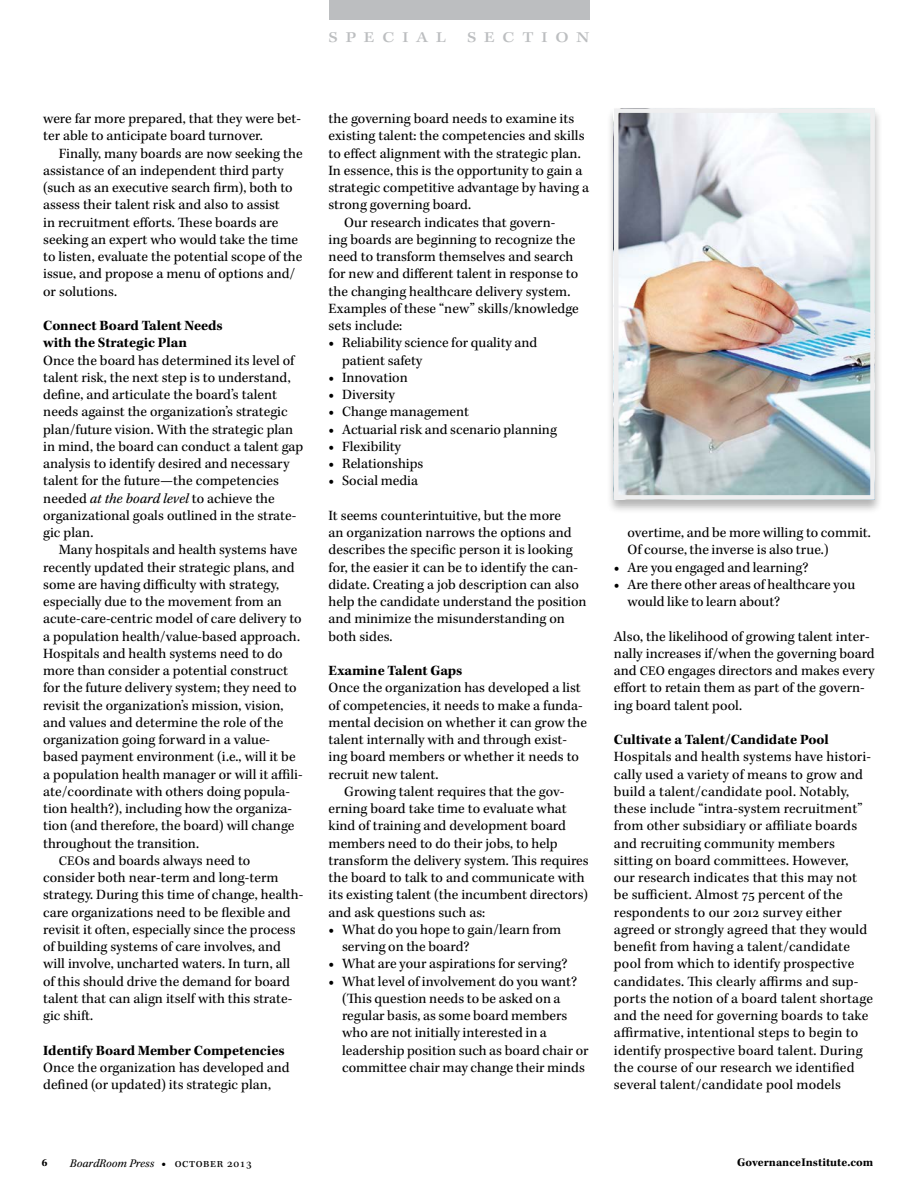
<style>
.page{position:relative;width:918px;height:1188px;background:#fff}
.page>*{position:absolute;margin:0;border:0;box-sizing:border-box;transform-origin:0 0}
.t1{font:15px "Kepler Std Medium Ext Capt";letter-spacing:.515em;color:#bcbec0}
.body-no-indent{font:14.55px/17.2px "Kepler Std";letter-spacing:.005em;color:#000}
.body{font:14.55px/17.2px "Kepler Std";color:#000}
.body-after-bulleted{font:14.55px/17.2px "Kepler Std";color:#000}
.t2{font:700 14.55px/17.2px "Kepler Std";letter-spacing:-.005em;color:#000}
.t3{font:italic 12px "Kepler Std";color:#000}
.t4{font:700 12px "Kepler Std";color:#000}
.t5{font:700 10.95px "Kepler Std";color:#000}
.s1{font-style:italic}
.s2{font-size:13.5px}
.s3{font-family:"Minion Pro";font-weight:700}
.s4{font-weight:900;font-style:normal}
.s5{font-style:normal}
</style>
<div class="page">
<div style="left:329px;top:0;width:260px;height:19px;background:#bcbec0"></div>
<div style="left:606px;top:106px;width:277px;height:408px;background:#000;opacity:.3"></div>
<img style="left:619px;top:113px;width:251px;height:382px">
<div style="left:614px;top:108px;width:261px;height:392px;border:4px solid #efeff0"></div>
<p class="t1" style="left:329px;top:28px;width:119px">SPECIAL</p>
<p class="t1" style="left:467px;top:28px;width:124px">SECTION</p>
<p class="body" style="left:43px;top:110px;width:259px">were far more prepared, that they were bet&shy;ter able to anticipate board turnover.</p>
<p class="body" style="left:43px;top:145px;width:261px;text-indent:16px">Finally, many boards are now seeking the assistance of an independent third party (such as an executive search firm), both to assess their talent risk and also to assist<br>in recruitment efforts. These boards are seeking an expert who would take the time to listen, evaluate the potential scope of the issue, and propose a menu of options and/ or solutions.</p>
<h3 class="t2" style="left:43px;top:317px;width:181px">Connect Board Talent Needs with the Strategic Plan</h3>
<p class="body-no-indent" style="left:43px;top:352px;width:262px">Once the board has determined its level of talent risk, the next step is to understand, define, and articulate the board’s talent needs against the organization’s strategic plan/future vision. With the strategic plan in mind, the board can conduct a talent gap analysis to identify desired and necessary talent for the future—the competencies needed <span class="s1">at the board level</span> to achieve the organizational goals outlined in the strate&shy;gic plan.</p>
<p class="body" style="left:43px;top:542px;width:261px;text-indent:16px">Many hospitals and health systems have recently updated their strategic plans, and some are having difficulty with strategy, especially due to the movement from an acute-care-centric model of care delivery to a population health/value-based approach.<br>Hospitals and health systems need to do more than consider a potential construct for the future delivery system; they need to revisit the organization’s mission, vision, and values and determine the role of the organization going forward in a value&shy;based payment environment (i.e., will it be a population health manager or will it affili&shy;ate/coordinate with others doing popula&shy;tion health?), including how the organiza&shy;tion (and therefore, the board) will change throughout the transition.</p>
<p class="body" style="left:43px;top:852px;width:262px;text-indent:16px"><span class="s2">CEO</span>s and boards always need to consider both near-term and long-term strategy. During this time of change, health&shy;care organizations need to be flexible and revisit it often, especially since the process of building systems of care involves, and will involve, uncharted waters. In turn, all of this should drive the demand for board talent that can align itself with this strate&shy;gic shift.</p>
<h3 class="t2" style="left:43px;top:1042px;width:243px">Identify Board Member Competencies</h3>
<p class="body-no-indent" style="left:43px;top:1059px;width:248px">Once the organization has developed and defined (or updated) its strategic plan,</p>
<p class="body-no-indent" style="left:329px;top:110px;width:262px">the governing board needs to examine its existing talent: the competencies and skills to effect alignment with the strategic plan.<br>In essence, this is the opportunity to gain a strategic competitive advantage by having a strong governing board.</p>
<p class="body" style="left:329px;top:214px;width:252px;text-indent:16px">Our research indicates that govern-<br>ing boards are beginning to recognize the need to transform themselves and search for new and different talent in response to the changing healthcare delivery system.<br>Examples of these “new” skills/knowledge sets include:</p>
<p class="body-no-indent" style="left:342px;top:335px;width:197px;text-indent:-14px"><span class="s3">•</span> Reliability science for quality and patient safety</p>
<p class="body-no-indent" style="left:329px;top:369px;width:81px"><span class="s3">•</span> Innovation</p>
<p class="body-no-indent" style="left:329px;top:386px;width:68px"><span class="s3">•</span> Diversity</p>
<p class="body-no-indent" style="left:329px;top:404px;width:142px"><span class="s3">•</span> Change management</p>
<p class="body-no-indent" style="left:329px;top:421px;width:230px"><span class="s3">•</span> Actuarial risk and scenario planning</p>
<p class="body-no-indent" style="left:329px;top:438px;width:74px"><span class="s3">•</span> Flexibility</p>
<p class="body-no-indent" style="left:329px;top:455px;width:96px"><span class="s3">•</span> Relationships</p>
<p class="body-no-indent" style="left:329px;top:473px;width:91px"><span class="s3">•</span> Social media</p>
<p class="body-after-bulleted" style="left:329px;top:507px;width:260px">It seems counterintuitive, but the more<br>an organization narrows the options and describes the specific person it is looking for, the easier it can be to identify the can&shy;didate. Creating a job description can also help the candidate understand the position and minimize the misunderstanding on both sides.</p>
<h3 class="t2" style="left:329px;top:662px;width:135px">Examine Talent Gaps</h3>
<p class="body-no-indent" style="left:329px;top:680px;width:260px">Once the organization has developed a list of competencies, it needs to make a funda&shy;mental decision on whether it can grow the talent internally with and through exist&shy;ing board members or whether it needs to recruit new talent.</p>
<p class="body" style="left:329px;top:783px;width:262px;text-indent:16px">Growing talent requires that the gov&shy;erning board take time to evaluate what kind of training and development board members need to do their jobs, to help transform the delivery system. This requires the board to talk to and communicate with its existing talent (the incumbent directors) and ask questions such as:</p>
<p class="body-no-indent" style="left:342px;top:921px;width:221px;text-indent:-14px"><span class="s3">•</span> What do you hope to gain/learn from serving on the board?</p>
<p class="body-no-indent" style="left:329px;top:956px;width:240px"><span class="s3">•</span> What are your aspirations for serving?</p>
<p class="body-no-indent" style="left:342px;top:973px;width:248px;text-indent:-14px"><span class="s3">•</span> What level of involvement do you want? (This question needs to be asked on a regular basis, as some board members who are not initially interested in a leadership position such as board chair or committee chair may change their minds</p>
<p class="body-no-indent" style="left:627px;top:524px;width:245px">overtime, and be more willing to commit.<br>Of course, the inverse is also true.)</p>
<p class="body-no-indent" style="left:614px;top:559px;width:196px"><span class="s3">•</span> Are you engaged and learning?</p>
<p class="body-no-indent" style="left:627px;top:576px;width:229px;text-indent:-14px"><span class="s3">•</span> Are there other areas of healthcare you would like to learn about?</p>
<p class="body-after-bulleted" style="left:614px;top:628px;width:262px">Also, the likelihood of growing talent inter&shy;nally increases if/when the governing board and <span class="s2">CEO</span> engages directors and makes every effort to retain them as part of the govern&shy;ing board talent pool.</p>
<h3 class="t2" style="left:614px;top:731px;width:216px">Cultivate a Talent/Candidate Pool</h3>
<p class="body-no-indent" style="left:614px;top:749px;width:261px">Hospitals and health systems have histori&shy;cally used a variety of means to grow and build a talent/candidate pool. Notably, these include “intra-system recruitment” from other subsidiary or affiliate boards and recruiting community members sitting on board committees. However, our research indicates that this may not be sufficient. Almost 75 percent of the respondents to our 2012 survey either agreed or strongly agreed that they would benefit from having a talent/candidate pool from which to identify prospective candidates. This clearly affirms and sup&shy;ports the notion of a board talent shortage and the need for governing boards to take affirmative, intentional steps to begin to identify prospective board talent. During the course of our research we identified several talent/candidate pool models</p>
<p class="t5" style="left:42px;top:1157px;width:7px">6</p>
<p class="t3" style="left:70px;top:1157px;width:184px">BoardRoom Press <span class="s4">•</span> <span class="s5">October 2013</span></p>
<p class="t4" style="left:737px;top:1156px;width:138px">GovernanceInstitute.com</p>
</div>
